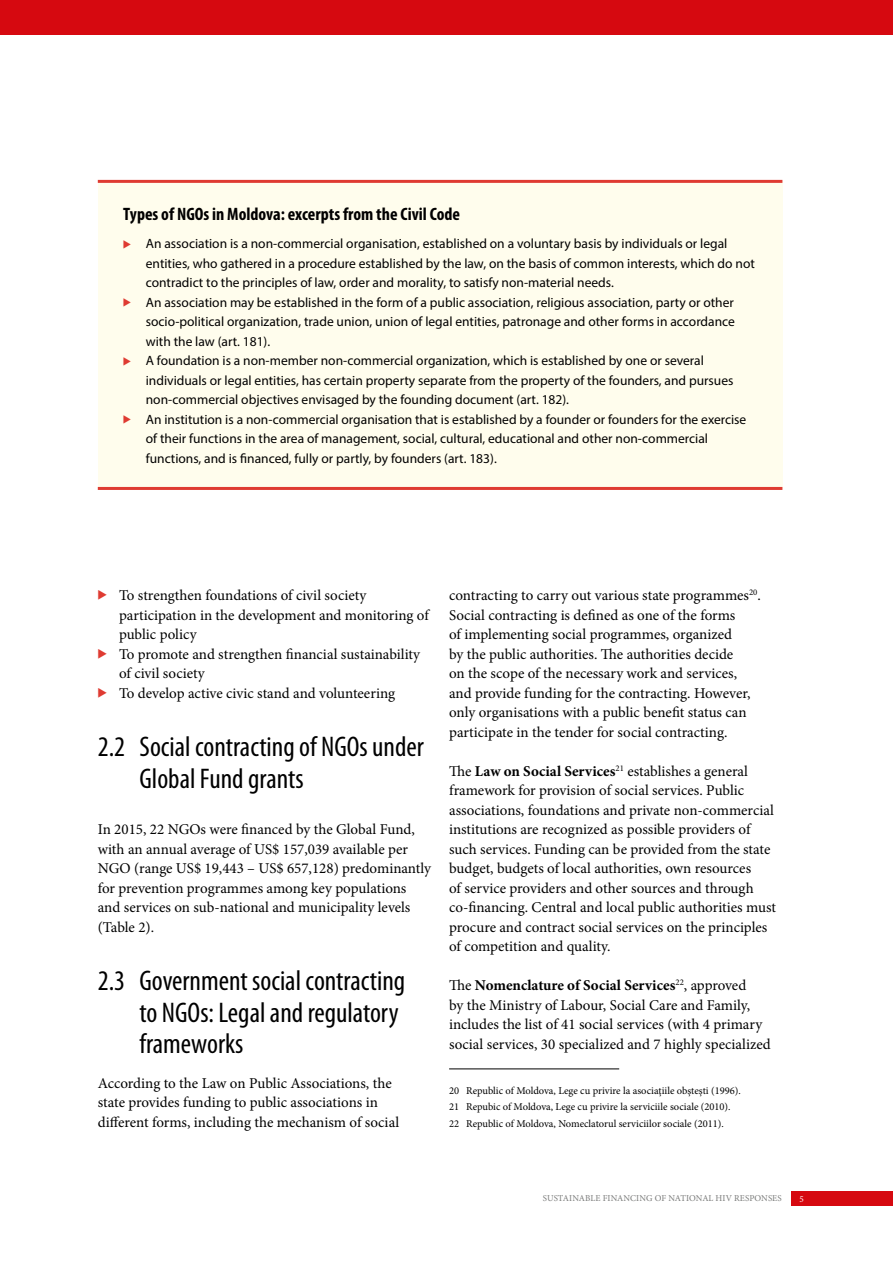
<style>
.page{position:relative;width:893px;height:1263px;background:#fff}
.page>*{position:absolute;margin:0;border:0;box-sizing:border-box;transform-origin:0 0}
.t1{font:condensed 28.5px/31.5px "Myriad Pro";color:#000}
.t2{font:700 condensed 18px "Myriad Pro";color:#000}
.t3{font:15px/19.5px "Minion Pro";color:#000}
.t4{font:13.5px "Myriad Pro";color:#000}
.t5{font:10.5px/16.5px "Minion Pro";color:#000}
.t6{font:9px "Minion Pro";letter-spacing:.01em;color:#7a7b7a}
.t7{font:9px "Minion Pro";color:#fff}
.s1{font-family:"Geometric Arrows";font-size:9px;color:#df3b32}
.s2{font-family:"Geometric Arrows";font-size:10.5px;color:#df3b32}
.s3{font-weight:700}
</style>
<div class="page">
<div style="left:791px;top:1191px;width:102px;height:15px;background:#d60910"></div>
<div style="left:0;top:0;width:893px;height:35px;background:#d60910"></div>
<hr style="left:449px;top:1069px;width:170px;height:1px;background:#000">
<div style="left:98px;top:181px;width:684px;height:307px;background:#fffded"></div>
<hr style="left:98px;top:180px;width:684px;height:3px;background:#df3b32">
<hr style="left:98px;top:487px;width:684px;height:3px;background:#df3b32">
<p class="t2" style="left:123px;top:204px;width:338px">Types of NGOs in Moldova: excerpts from the Civil Code</p>
<p class="t4" style="left:123px;top:236px;width:606px"><span class="s1">{</span> An association is a non-commercial organisation, established on a voluntary basis by individuals or legal</p>
<p class="t4" style="left:146px;top:255px;width:611px">entities, who gathered in a procedure established by the law, on the basis of common interests, which do not</p>
<p class="t4" style="left:146px;top:275px;width:469px">contradict to the principles of law, order and morality, to satisfy non-material needs.</p>
<p class="t4" style="left:123px;top:294px;width:612px"><span class="s1">{</span> An association may be established in the form of a public association, religious association, party or other</p>
<p class="t4" style="left:146px;top:314px;width:591px">socio-political organization, trade union, union of legal entities, patronage and other forms in accordance</p>
<p class="t4" style="left:146px;top:333px;width:126px">with the law (art. 181).</p>
<p class="t4" style="left:123px;top:353px;width:582px"><span class="s1">{</span> A foundation is a non-member non-commercial organization, which is established by one or several</p>
<p class="t4" style="left:146px;top:372px;width:589px">individuals or legal entities, has certain property separate from the property of the founders, and pursues</p>
<p class="t4" style="left:146px;top:392px;width:425px">non-commercial objectives envisaged by the founding document (art. 182).</p>
<p class="t4" style="left:123px;top:411px;width:625px"><span class="s1">{</span> An institution is a non-commercial organisation that is established by a founder or founders for the exercise</p>
<p class="t4" style="left:146px;top:431px;width:564px">of their functions in the area of management, social, cultural, educational and other non-commercial</p>
<p class="t4" style="left:146px;top:450px;width:352px">functions, and is financed, fully or partly, by founders (art. 183).</p>
<p class="t3" style="left:98px;top:586px;width:270px"><span class="s2">{</span> To strengthen foundations of civil society</p>
<p class="t3" style="left:119px;top:605px;width:311px">participation in the development and monitoring of</p>
<p class="t3" style="left:119px;top:625px;width:79px">public policy</p>
<p class="t3" style="left:98px;top:644px;width:324px"><span class="s2">{</span> To promote and strengthen financial sustainability</p>
<p class="t3" style="left:119px;top:664px;width:87px">of civil society</p>
<p class="t3" style="left:98px;top:683px;width:299px"><span class="s2">{</span> To develop active civic stand and volunteering</p>
<h1 class="t1" style="left:140px;top:731px;width:286px;text-indent:-42px">2.2 Social contracting of NGOs under<br>Global Fund grants</h1>
<p class="t3" style="left:98px;top:820px;width:335px">In 2015, 22 NGOs were financed by the Global Fund, with an annual average of US$ 157,039 available per NGO (range US$ 19,443 – US$ 657,128) predominantly for prevention programmes among key populations and services on sub-national and municipality levels (Table 2).</p>
<h1 class="t1" style="left:140px;top:965px;width:267px;text-indent:-42px">2.3 Government social contracting to NGOs: Legal and regulatory frameworks</h1>
<p class="t3" style="left:98px;top:1073px;width:303px">According to the Law on Public Associations, the state provides funding to public associations in different forms, including the mechanism of social</p>
<p class="t3" style="left:449px;top:586px;width:313px">contracting to carry out various state programmes<sup>20</sup>.<br>Social contracting is defined as one of the forms<br>of implementing social programmes, organized<br>by the public authorities. The authorities decide<br>on the scope of the necessary work and services, and provide funding for the contracting. However, only organisations with a public benefit status can participate in the tender for social contracting.</p>
<p class="t3" style="left:449px;top:761px;width:328px">The <span class="s3">Law on Social Services</span><sup>21</sup> establishes a general framework for provision of social services. Public associations, foundations and private non-commercial institutions are recognized as possible providers of such services. Funding can be provided from the state budget, budgets of local authorities, own resources<br>of service providers and other sources and through co-financing. Central and local public authorities must procure and contract social services on the principles of competition and quality.</p>
<p class="t3" style="left:449px;top:976px;width:323px">The <span class="s3">Nomenclature of Social Services</span><sup>22</sup>, approved<br>by the Ministry of Labour, Social Care and Family, includes the list of 41 social services (with 4 primary social services, 30 specialized and 7 highly specialized</p>
<p class="t5" style="left:449px;top:1082px;width:293px">20 Republic of Moldova, Lege cu privire la asociaţiile obşteşti (1996).<br>21 Repubic of Moldova, Lege cu privire la serviciile sociale (2010).<br>22 Republic of Moldova, Nomeclatorul serviciilor sociale (2011).</p>
<p class="t6" style="left:543px;top:1192px;width:240px">SUSTAINABLE FINANCING OF NATIONAL HIV RESPONSES</p>
<p class="t7" style="left:799px;top:1193px;width:6px">5</p>
</div>
